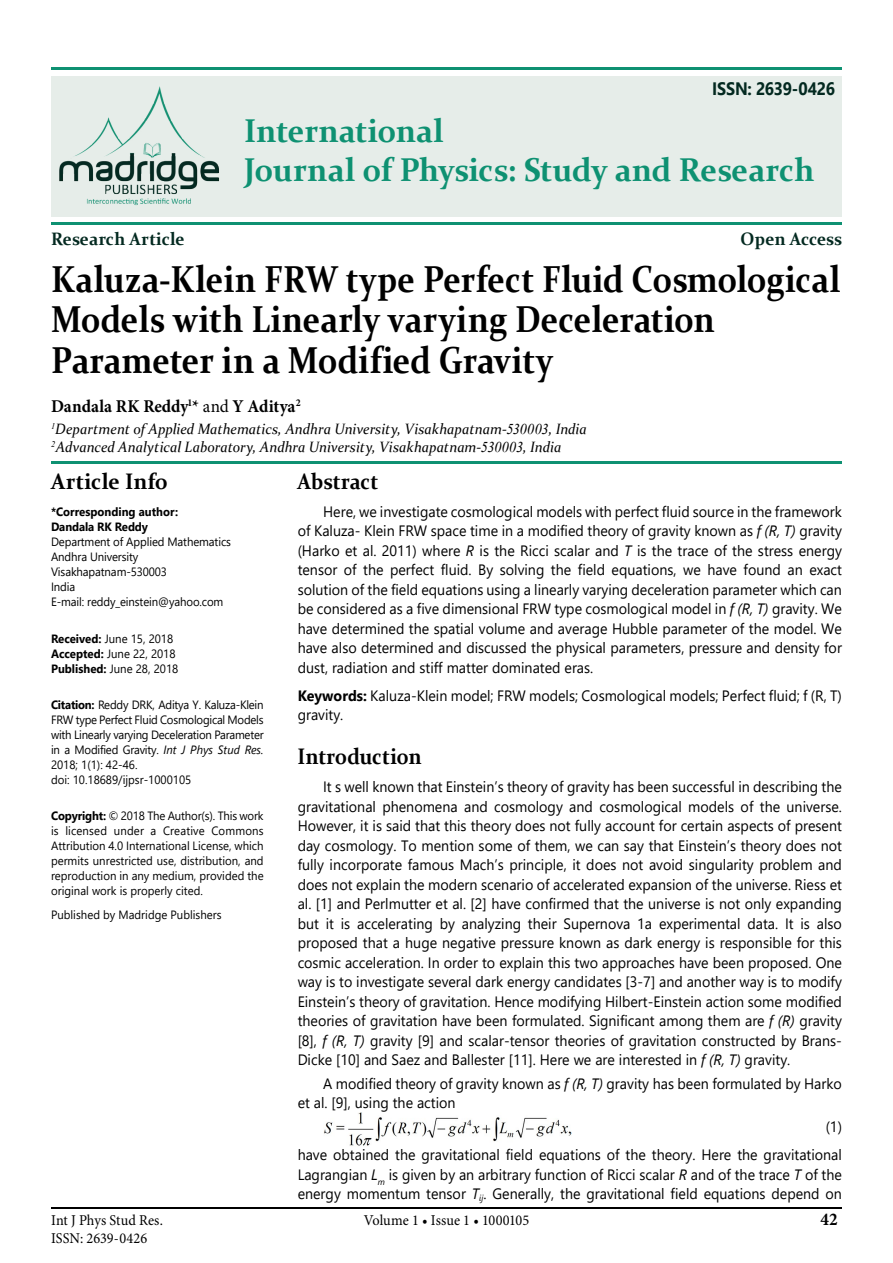
<style>
.page{position:relative;width:893px;height:1263px;background:#fff}
.page>*{position:absolute;margin:0;border:0;box-sizing:border-box;transform-origin:0 0}
.t1{font:700 37.5px/40.5px "Constantia";color:#000;scale:.88 1}
.t2{font:700 33px/39px "Constantia";color:#0e9172;scale:.95 1}
.t3{font:700 22.5px "Constantia";letter-spacing:.005em;color:#000;scale:.9 1}
.t4{font:700 22.5px "Constantia";letter-spacing:.005em;color:#000;scale:.95 1}
.t5{font:700 18px "Minion Pro";color:#000;scale:.95 1}
.t6{font:700 18px "Constantia";color:#032920;scale:.95 1}
.t7{font:700 18px "Segoe UI";letter-spacing:-.015em;color:#032920;scale:.9 1}
.t8{font:15px/19.5px "Segoe UI";color:#000;scale:.95 1}
.t9{font:italic 15px/18px "Constantia";color:#000;scale:.95 1}
.t10{font:15px "Minion Pro";color:#000;scale:.95 1}
.t11{font:12px/15px "Segoe UI";letter-spacing:-.01em;color:#000;scale:.95 1}
.t12{font:700 12px/15px "Segoe UI";color:#000;scale:.95 1}
.s1{font-weight:400}
.s2{font-family:"Times New Roman"}
.s3{font-weight:700}
.s4{font-style:italic}
</style>
<div class="page">
<hr style="left:51px;top:1208px;width:791px;height:1px;background:#000">
<div style="left:51px;top:76px;width:791px;height:140px;background:#e6ede9"></div>
<hr style="left:51px;top:223px;width:791px;height:2px;background:#0e9172">
<hr style="left:51px;top:462px;width:791px;height:2px;background:#0e9172">
<hr style="left:51px;top:68px;width:791px;height:2px;background:#0e9172">
<img style="left:59px;top:86px;width:160px;height:120px">
<img style="left:324px;top:1113px;width:248px;height:33px">
<p class="t7" style="left:712px;top:71px;width:138px">ISSN: 2639-0426</p>
<h2 class="t2" style="left:244px;top:109px;width:602px">International<br>Journal of Physics: Study and Research</h2>
<p class="t6" style="left:51px;top:226px;width:142px">Research Article</p>
<p class="t6" style="left:741px;top:226px;width:108px">Open Access</p>
<h1 class="t1" style="left:51px;top:257px;width:899px">Kaluza-Klein FRW type Perfect Fluid Cosmological<br>Models with Linearly varying Deceleration<br>Parameter in a Modified Gravity</h1>
<p class="t5" style="left:51px;top:393px;width:264px">Dandala RK Reddy<sup>1</sup>* <span class="s1">and</span> Y Aditya<sup>2</sup></p>
<p class="t9" style="left:51px;top:419px;width:565px"><sup>1</sup>Department of Applied Mathematics, Andhra University, Visakhapatnam-<span class="s2">530003</span>, India<br><sup>2</sup>Advanced Analytical Laboratory, Andhra University, Visakhapatnam-<span class="s2">530003</span>, India</p>
<h3 class="t4" style="left:51px;top:465px;width:125px">Article Info</h3>
<p class="t12" style="left:51px;top:504px;width:135px">*Corresponding author:<br>Dandala RK Reddy</p>
<p class="t11" style="left:51px;top:533px;width:191px">Department of Applied Mathematics<br>Andhra University<br>Visakhapatnam-530003<br>India<br>E-mail: reddy_einstein@yahoo.com</p>
<p class="t11" style="left:51px;top:630px;width:135px"><span class="s3">Received:</span> June 15, 2018<br><span class="s3">Accepted:</span> June 22, 2018<br><span class="s3">Published:</span> June 28, 2018</p>
<p class="t11" style="left:51px;top:696px;width:225px"><span class="s3">Citation:</span> Reddy DRK, Aditya Y. Kaluza-Klein FRW type Perfect Fluid Cosmological Models with Linearly varying Deceleration Parameter in a Modified Gravity. <span class="s4">Int J Phys Stud Res.<br></span>2018; 1(1): 42-46.<br>doi: 10.18689/ijpsr-1000105</p>
<p class="t11" style="left:51px;top:807px;width:225px;text-align:justify"><span class="s3">Copyright:</span> © 2018 The Author(s). This work is licensed under a Creative Commons Attribution 4.0 International License, which permits unrestricted use, distribution, and reproduction in any medium, provided the original work is properly cited.</p>
<p class="t11" style="left:51px;top:906px;width:181px">Published by Madridge Publishers</p>
<h3 class="t3" style="left:298px;top:465px;width:91px">Abstract</h3>
<p class="t8" style="left:298px;top:500px;width:574px;text-align:justify;text-indent:26px">Here, we investigate cosmological models with perfect fluid source in the framework of Kaluza- Klein FRW space time in a modified theory of gravity known as <span class="s4">f (R, T)</span> gravity (Harko et al. 2011) where <span class="s4">R</span> is the Ricci scalar and <span class="s4">T</span> is the trace of the stress energy tensor of the perfect fluid. By solving the field equations, we have found an exact solution of the field equations using a linearly varying deceleration parameter which can be considered as a five dimensional FRW type cosmological model in <span class="s4">f (R, T)</span> gravity. We have determined the spatial volume and average Hubble parameter of the model. We have also determined and discussed the physical parameters, pressure and density for dust, radiation and stiff matter dominated eras.</p>
<p class="t8" style="left:298px;top:684px;width:574px"><span class="s3">Keywords:</span> Kaluza-Klein model; FRW models; Cosmological models; Perfect fluid; f (R, T) gravity.</p>
<h3 class="t3" style="left:298px;top:741px;width:139px">Introduction</h3>
<p class="t8" style="left:298px;top:776px;width:574px;text-align:justify;text-indent:26px">It s well known that Einstein’s theory of gravity has been successful in describing the gravitational phenomena and cosmology and cosmological models of the universe.<br>However, it is said that this theory does not fully account for certain aspects of present day cosmology. To mention some of them, we can say that Einstein’s theory does not fully incorporate famous Mach’s principle, it does not avoid singularity problem and does not explain the modern scenario of accelerated expansion of the universe. Riess et al. [1] and Perlmutter et al. [2] have confirmed that the universe is not only expanding but it is accelerating by analyzing their Supernova 1a experimental data. It is also proposed that a huge negative pressure known as dark energy is responsible for this cosmic acceleration. In order to explain this two approaches have been proposed. One way is to investigate several dark energy candidates [3-7] and another way is to modify Einstein’s theory of gravitation. Hence modifying Hilbert-Einstein action some modified theories of gravitation have been formulated. Significant among them are <span class="s4">f (R)</span> gravity [8], <span class="s4">f (R, T)</span> gravity [9] and scalar-tensor theories of gravitation constructed by Brans-Dicke [10] and Saez and Ballester [11]. Here we are interested in <span class="s4">f (R, T)</span> gravity.</p>
<p class="t8" style="left:298px;top:1072px;width:574px;text-indent:26px">A modified theory of gravity known as <span class="s4">f (R, T)</span> gravity has been formulated by Harko et al. [9], using the action</p>
<p class="t8" style="left:298px;top:1111px;width:574px;line-height:28px;text-align:right">(1)<br>have obtained the gravitational field equations of the theory. Here the gravitational</p>
<p class="t8" style="left:298px;top:1163px;width:574px">Lagrangian <span class="s4">L</span><sub>m</sub> is given by an arbitrary function of Ricci scalar <span class="s4">R</span> and of the trace <span class="s4">T</span> of the energy momentum tensor <span class="s4">T</span><sub>ij</sub>. Generally, the gravitational field equations depend on</p>
<p class="t10" style="left:51px;top:1210px;width:119px">Int J Phys Stud Res.</p>
<p class="t10" style="left:364px;top:1210px;width:176px">Volume 1 • Issue 1 • 1000105</p>
<p class="t5" style="left:820px;top:1206px;width:20px">42</p>
<p class="t10" style="left:51px;top:1228px;width:103px">ISSN: 2639-0426</p>
</div>
